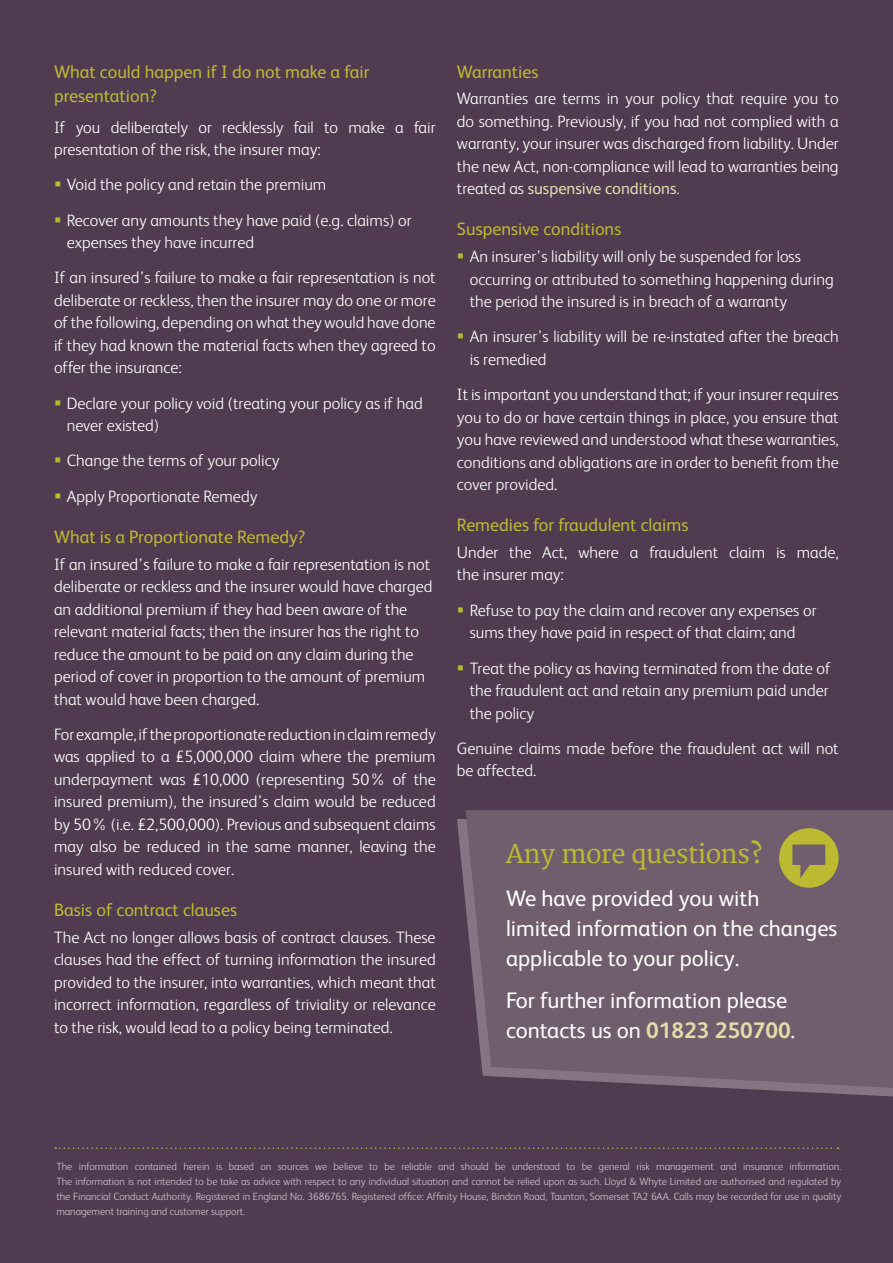
<style>
.page{position:relative;width:893px;height:1263px;background:#503b51}
.page>*{position:absolute;margin:0;border:0;box-sizing:border-box;transform-origin:0 0}
.t1{font:25.5px "Merriweather";color:#bcba31}
.t2{font:22.5px/30px "FS Albert";color:#fff}
.t3{font:18px/24px "FS Albert";color:#bcba31}
.t4{font:300 16.5px/22.5px "FS Albert";color:#fff}
.t5{font:300 10.5px/15px "FS Albert";letter-spacing:-.005em;color:#cdc5cb;text-align:justify}
.s1{color:#bcba31}
.s2{font-weight:400;color:#e1dea8}
.s3{color:#e1dea8}
.s4{font-weight:700;color:#e1dea8}
</style>
<div class="page">
<svg style="left:55px;top:1147px;width:783px;height:2px"></svg>
<svg style="left:457px;top:819px;width:436px;height:277px"></svg>
<svg style="left:465px;top:810px;width:428px;height:278px;background:#6f5d6e"></svg>
<svg style="left:779px;top:828px;width:60px;height:60px;background:#9b924b"></svg>
<p class="t3" style="left:54px;top:59px;width:317px">What could happen if I do not make a fair presentation?</p>
<p class="t4" style="left:54px;top:115px;width:383px">If you deliberately or recklessly fail to make a fair presentation of the risk, the insurer may:</p>
<p class="t4" style="left:54px;top:173px;width:274px"><span class="s1">▪</span> Void the policy and retain the premium</p>
<p class="t4" style="left:67px;top:208px;width:346px;text-indent:-13px"><span class="s1">▪</span> Recover any amounts they have paid (e.g. claims) or expenses they have incurred</p>
<p class="t4" style="left:54px;top:266px;width:383px;text-align:justify">If an insured’s failure to make a fair representation is not deliberate or reckless, then the insurer may do one or more of the following, depending on what they would have done if they had known the material facts when they agreed to offer the insurance:</p>
<p class="t4" style="left:67px;top:391px;width:357px;text-indent:-13px"><span class="s1">▪</span> Declare your policy void (treating your policy as if had never existed)</p>
<p class="t4" style="left:54px;top:449px;width:227px"><span class="s1">▪</span> Change the terms of your policy</p>
<p class="t4" style="left:54px;top:484px;width:205px"><span class="s1">▪</span> Apply Proportionate Remedy</p>
<p class="t3" style="left:54px;top:524px;width:253px">What is a Proportionate Remedy?</p>
<p class="t4" style="left:54px;top:552px;width:380px">If an insured’s failure to make a fair representation is not deliberate or reckless and the insurer would have charged an additional premium if they had been aware of the relevant material facts; then the insurer has the right to reduce the amount to be paid on any claim during the period of cover in proportion to the amount of premium that would have been charged.</p>
<p class="t4" style="left:54px;top:722px;width:383px;text-align:justify">For example, if the proportionate reduction in claim remedy was applied to a £5,000,000 claim where the premium underpayment was £10,000 (representing 50% of the insured premium), the insured’s claim would be reduced by 50% (i.e. £2,500,000). Previous and subsequent claims may also be reduced in the same manner, leaving the insured with reduced cover.</p>
<p class="t3" style="left:54px;top:897px;width:185px">Basis of contract clauses</p>
<p class="t4" style="left:54px;top:925px;width:383px;text-align:justify">The Act no longer allows basis of contract clauses. These clauses had the effect of turning information the insured provided to the insurer, into warranties, which meant that incorrect information, regardless of triviality or relevance to the risk, would lead to a policy being terminated.</p>
<p class="t3" style="left:457px;top:59px;width:83px">Warranties</p>
<p class="t4" style="left:457px;top:87px;width:383px;text-align:justify">Warranties are terms in your policy that require you to do something. Previously, if you had not complied with a warranty, your insurer was discharged from liability. Under the new Act, non-compliance will lead to warranties being treated as <span class="s2">suspensive conditions</span><span class="s3">.</span></p>
<p class="t3" style="left:457px;top:216px;width:166px">Suspensive conditions</p>
<p class="t4" style="left:470px;top:244px;width:366px;text-indent:-13px"><span class="s1">▪</span> An insurer’s liability will only be suspended for loss occurring or attributed to something happening during the period the insured is in breach of a warranty</p>
<p class="t4" style="left:470px;top:325px;width:370px;text-indent:-13px"><span class="s1">▪</span> An insurer’s liability will be re-instated after the breach is remedied</p>
<p class="t4" style="left:457px;top:382px;width:383px;text-align:justify">It is important you understand that; if your insurer requires you to do or have certain things in place, you ensure that you have reviewed and understood what these warranties, conditions and obligations are in order to benefit from the cover provided.</p>
<p class="t3" style="left:457px;top:512px;width:233px">Remedies for fraudulent claims</p>
<p class="t4" style="left:457px;top:540px;width:383px">Under the Act, where a fraudulent claim is made, the insurer may:</p>
<p class="t4" style="left:457px;top:598px;width:361px;text-align:center"><span class="s1">▪</span> Refuse to pay the claim and recover any expenses or sums they have paid in respect of that claim; and</p>
<p class="t4" style="left:470px;top:656px;width:362px;text-align:justify;text-indent:-13px"><span class="s1">▪</span> Treat the policy as having terminated from the date of the fraudulent act and retain any premium paid under the policy</p>
<p class="t4" style="left:457px;top:736px;width:383px">Genuine claims made before the fraudulent act will not be affected.</p>
<p class="t1" style="left:506px;top:832px;width:258px">Any more questions?</p>
<p class="t2" style="left:506px;top:882px;width:333px">We have provided you with<br>limited information on the changes applicable to your policy.</p>
<p class="t2" style="left:506px;top:984px;width:291px">For further information please contacts us on <span class="s4">01823 250700</span>.</p>
<p class="t5" style="left:56px;top:1158px;width:786px">The information contained herein is based on sources we believe to be reliable and should be understood to be general risk management and insurance information.<br>The information is not intended to be take as advice with respect to any individual situation and cannot be relied upon as such. Lloyd &amp; Whyte Limited are authorised and regulated by the Financial Conduct Authority. Registered in England No. 3686765. Registered office: Affinity House, Bindon Road, Taunton, Somerset TA2 6AA. Calls may be recorded for use in quality management training and customer support.</p>
</div>
